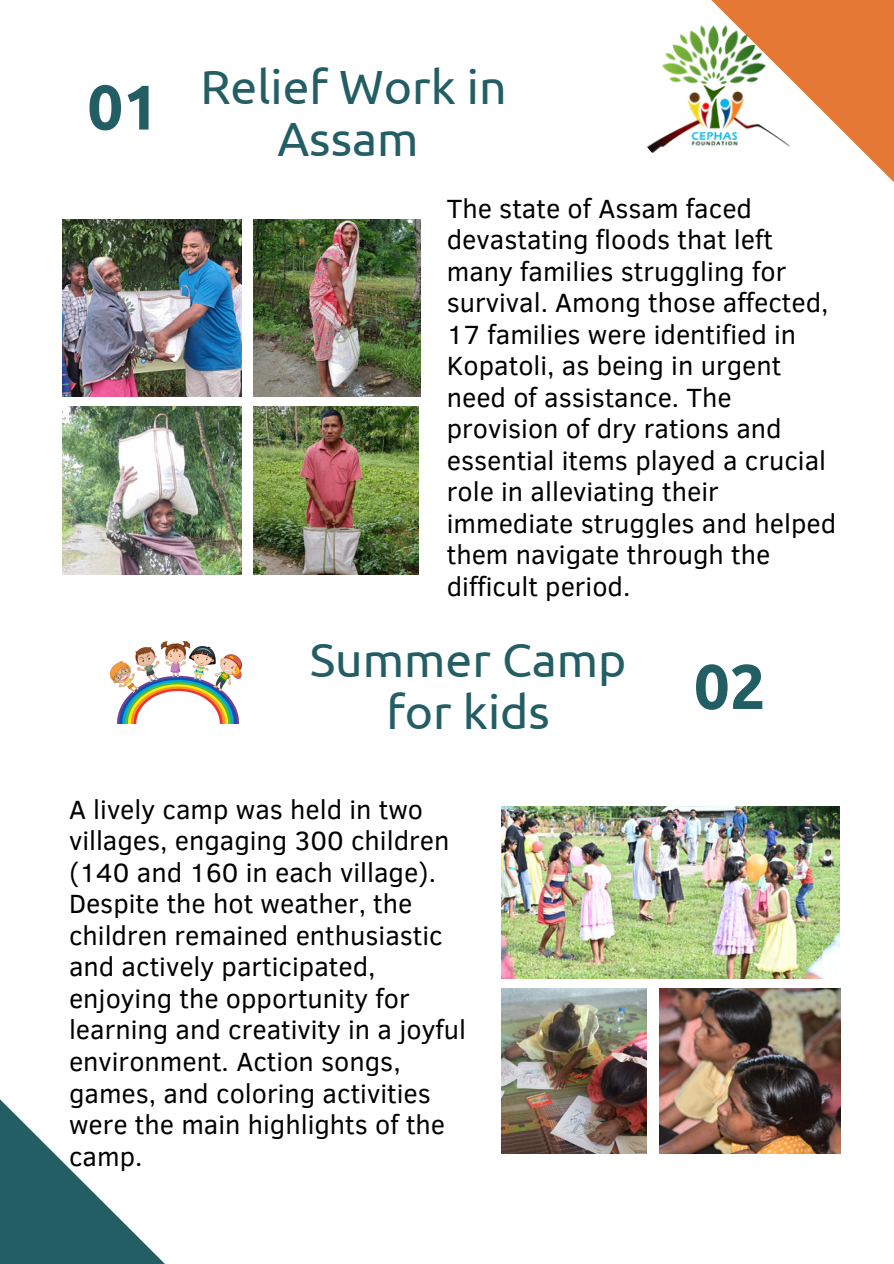
<style>
.page{position:relative;width:894px;height:1264px;background:#fff}
.page>*{position:absolute;margin:0;border:0;box-sizing:border-box;transform-origin:0 0}
.t1{font:700 63px "Ubuntu";color:#225e64}
.t2{font:48px/51.8px "Ubuntu";color:#225e64;text-align:center}
.t3{font:27px/31.5px "Clear Sans";color:#000001}
</style>
<div class="page">
<svg style="left:0;top:1099px;width:164px;height:164px"></svg>
<svg style="left:812px;top:0;width:81px;height:182px;fill:#e67835"></svg>
<img style="left:647px;top:0;width:165px;height:153px">
<img style="left:62px;top:219px;width:179px;height:177px">
<img style="left:253px;top:219px;width:167px;height:177px">
<img style="left:62px;top:407px;width:179px;height:167px">
<img style="left:253px;top:407px;width:165px;height:167px">
<img style="left:502px;top:806px;width:337px;height:172px">
<img style="left:659px;top:988px;width:181px;height:165px">
<img style="left:502px;top:988px;width:144px;height:165px">
<img style="left:111px;top:641px;width:130px;height:82px">
<p class="t1" style="left:87px;top:71px;width:73px">01</p>
<h1 class="t2" style="left:200px;top:60px;width:307px">Relief Work in<br>Assam</h1>
<p class="t3" style="left:446px;top:191px;width:391px">The state of Assam faced devastating floods that left many families struggling for survival. Among those affected,<br>17 families were identified in<br>Kopatoli, as being in urgent need of assistance. The provision of dry rations and essential items played a crucial role in alleviating their immediate struggles and helped them navigate through the difficult period.</p>
<p class="t2" style="left:309px;top:633px;width:318px">Summer Camp for kids</p>
<p class="t1" style="left:693px;top:650px;width:73px">02</p>
<p class="t3" style="left:69px;top:792px;width:398px">A lively camp was held in two villages, engaging 300 children (140 and 160 in each village).<br>Despite the hot weather, the children remained enthusiastic and actively participated, enjoying the opportunity for learning and creativity in a joyful environment. Action songs, games, and coloring activities were the main highlights of the camp.</p>
</div>
